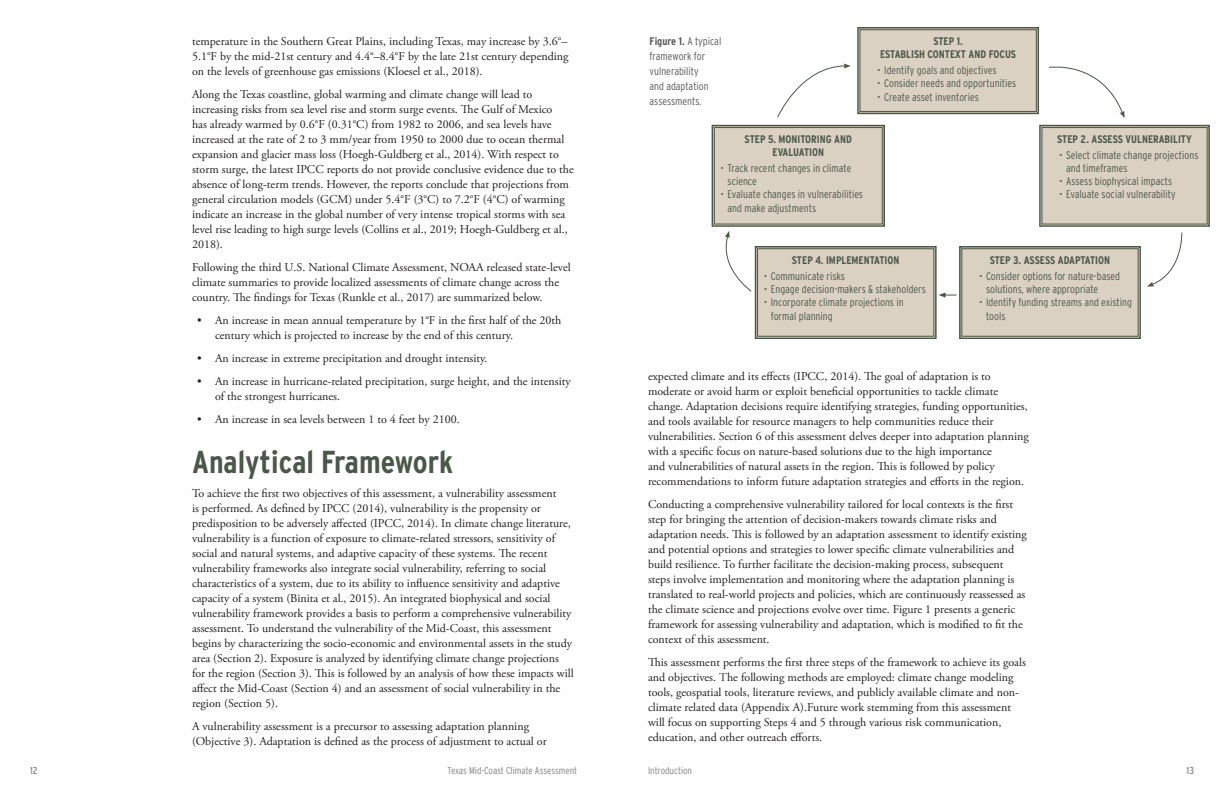
<style>
.page{position:relative;width:1224px;height:792px;background:#fff}
.page>*{position:absolute;margin:0;border:0;box-sizing:border-box;transform-origin:0 0}
.t1{font:700 31.8px "Interstate Condensed";color:#4a5749}
.t2{font:12px/15px "Adobe Garamond Pro";color:#231f20}
.t3{font:300 11px/13.2px "Interstate Condensed";color:#4a5749}
.t4{font:700 11px/13.2px "Interstate Condensed";color:#4a5749;text-align:center}
.t5{font:300 11px/15px "Interstate Condensed";color:#57585a}
.t6{font:300 10px "Interstate Condensed";color:#808285}
.t7{font:10px "Interstate Condensed";color:#808285}
.s1{font-weight:700}
</style>
<div class="page">
<svg style="left:1048px;top:66px;width:77px;height:52px"></svg>
<svg style="left:777px;top:27px;width:262px;height:91px"></svg>
<svg style="left:711px;top:124px;width:499px;height:215px"></svg>
<p class="t2" style="left:192px;top:34px;width:378px;text-align:justify">temperature in the Southern Great Plains, including Texas, may increase by 3.6°– 5.1°F by the mid-21st century and 4.4°–8.4°F by the late 21st century depending on the levels of greenhouse gas emissions (Kloesel et al., 2018).</p>
<p class="t2" style="left:192px;top:87px;width:383px">Along the Texas coastline, global warming and climate change will lead to increasing risks from sea level rise and storm surge events. The Gulf of Mexico<br>has already warmed by 0.6°F (0.31°C) from 1982 to 2006, and sea levels have increased at the rate of 2 to 3 mm/year from 1950 to 2000 due to ocean thermal expansion and glacier mass loss (Hoegh-Guldberg et al., 2014). With respect to storm surge, the latest IPCC reports do not provide conclusive evidence due to the absence of long-term trends. However, the reports conclude that projections from general circulation models (GCM) under 5.4°F (3°C) to 7.2°F (4°C) of warming indicate an increase in the global number of very intense tropical storms with sea level rise leading to high surge levels (Collins et al., 2019; Hoegh-Guldberg et al., 2018).</p>
<p class="t2" style="left:192px;top:260px;width:380px">Following the third U.S. National Climate Assessment, NOAA released state-level climate summaries to provide localized assessments of climate change across the country. The findings for Texas (Runkle et al., 2017) are summarized below.</p>
<p class="t2" style="left:215px;top:313px;width:348px;text-indent:-18px">• An increase in mean annual temperature by 1°F in the first half of the 20th century which is projected to increase by the end of this century.</p>
<p class="t2" style="left:197px;top:351px;width:292px">• An increase in extreme precipitation and drought intensity.</p>
<p class="t2" style="left:215px;top:374px;width:357px;text-indent:-18px">• An increase in hurricane-related precipitation, surge height, and the intensity of the strongest hurricanes.</p>
<p class="t2" style="left:197px;top:412px;width:264px">• An increase in sea levels between 1 to 4 feet by 2100.</p>
<h1 class="t1" style="left:192px;top:444px;width:263px">Analytical Framework</h1>
<p class="t2" style="left:192px;top:486px;width:383px">To achieve the first two objectives of this assessment, a vulnerability assessment<br>is performed. As defined by IPCC (2014), vulnerability is the propensity or predisposition to be adversely affected (IPCC, 2014). In climate change literature, vulnerability is a function of exposure to climate-related stressors, sensitivity of social and natural systems, and adaptive capacity of these systems. The recent vulnerability frameworks also integrate social vulnerability, referring to social characteristics of a system, due to its ability to influence sensitivity and adaptive capacity of a system (Binita et al., 2015). An integrated biophysical and social vulnerability framework provides a basis to perform a comprehensive vulnerability assessment. To understand the vulnerability of the Mid-Coast, this assessment begins by characterizing the socio-economic and environmental assets in the study area (Section 2). Exposure is analyzed by identifying climate change projections for the region (Section 3). This is followed by an analysis of how these impacts will affect the Mid-Coast (Section 4) and an assessment of social vulnerability in the region (Section 5).</p>
<p class="t2" style="left:192px;top:719px;width:356px">A vulnerability assessment is a precursor to assessing adaptation planning (Objective 3). Adaptation is defined as the process of adjustment to actual or</p>
<p class="t5" style="left:650px;top:33px;width:73px"><span class="s1">Figure 1.</span> A typical framework for vulnerability<br>and adaptation assessments.</p>
<p class="t4" style="left:745px;top:132px;width:109px">STEP 5. MONITORING AND<br>EVALUATION</p>
<p class="t3" style="left:728px;top:161px;width:125px;text-indent:-7px">• Track recent changes in climate science</p>
<p class="t3" style="left:728px;top:188px;width:137px;text-indent:-7px">• Evaluate changes in vulnerabilities and make adjustments</p>
<p class="t4" style="left:880px;top:34px;width:138px">STEP 1.<br>ESTABLISH CONTEXT AND FOCUS</p>
<p class="t3" style="left:877px;top:64px;width:121px">• Identify goals and objectives</p>
<p class="t3" style="left:877px;top:77px;width:141px">• Consider needs and opportunities</p>
<p class="t3" style="left:877px;top:90px;width:103px">• Create asset inventories</p>
<p class="t4" style="left:1057px;top:132px;width:136px">STEP 2. ASSESS VULNERABILITY</p>
<p class="t3" style="left:1066px;top:148px;width:134px;text-indent:-7px">• Select climate change projections and timeframes</p>
<p class="t3" style="left:1059px;top:175px;width:114px">• Assess biophysical impacts</p>
<p class="t3" style="left:1059px;top:188px;width:118px">• Evaluate social vulnerability</p>
<p class="t4" style="left:792px;top:253px;width:109px">STEP 4. IMPLEMENTATION</p>
<p class="t3" style="left:764px;top:269px;width:83px">• Communicate risks</p>
<p class="t3" style="left:764px;top:283px;width:164px">• Engage decision-makers &amp; stakeholders</p>
<p class="t3" style="left:771px;top:296px;width:134px;text-indent:-7px">• Incorporate climate projections in formal planning</p>
<p class="t4" style="left:990px;top:253px;width:122px">STEP 3. ASSESS ADAPTATION</p>
<p class="t3" style="left:986px;top:269px;width:135px;text-indent:-7px">• Consider options for nature-based solutions, where appropriate</p>
<p class="t3" style="left:986px;top:296px;width:147px;text-indent:-7px">• Identify funding streams and existing tools</p>
<p class="t2" style="left:648px;top:369px;width:382px">expected climate and its effects (IPCC, 2014). The goal of adaptation is to moderate or avoid harm or exploit beneficial opportunities to tackle climate change. Adaptation decisions require identifying strategies, funding opportunities, and tools available for resource managers to help communities reduce their vulnerabilities. Section 6 of this assessment delves deeper into adaptation planning with a specific focus on nature-based solutions due to the high importance<br>and vulnerabilities of natural assets in the region. This is followed by policy recommendations to inform future adaptation strategies and efforts in the region.</p>
<p class="t2" style="left:648px;top:497px;width:380px">Conducting a comprehensive vulnerability tailored for local contexts is the first step for bringing the attention of decision-makers towards climate risks and adaptation needs. This is followed by an adaptation assessment to identify existing and potential options and strategies to lower specific climate vulnerabilities and build resilience. To further facilitate the decision-making process, subsequent steps involve implementation and monitoring where the adaptation planning is translated to real-world projects and policies, which are continuously reassessed as the climate science and projections evolve over time. Figure 1 presents a generic framework for assessing vulnerability and adaptation, which is modified to fit the context of this assessment.</p>
<p class="t2" style="left:648px;top:655px;width:379px">This assessment performs the first three steps of the framework to achieve its goals and objectives. The following methods are employed: climate change modeling tools, geospatial tools, literature reviews, and publicly available climate and non&shy;climate related data (Appendix A).Future work stemming from this assessment will focus on supporting Steps 4 and 5 through various risk communication, education, and other outreach efforts.</p>
<p class="t7" style="left:30px;top:765px;width:9px">12</p>
<p class="t6" style="left:448px;top:765px;width:131px">Texas Mid-Coast Climate Assessment</p>
<p class="t6" style="left:648px;top:765px;width:46px">Introduction</p>
<p class="t7" style="left:1187px;top:765px;width:9px">13</p>
</div>
